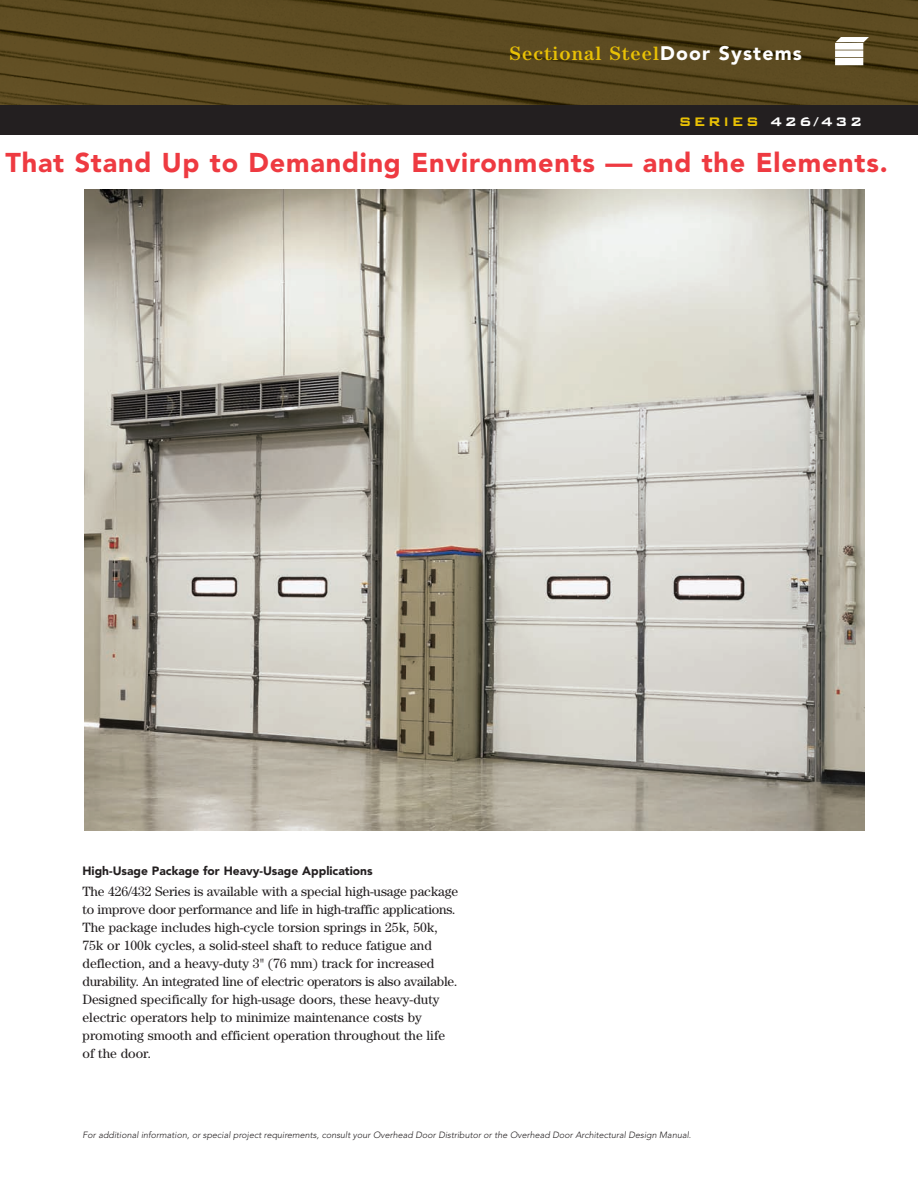
<style>
.page{position:relative;width:918px;height:1188px;background:#fff}
.page>*{position:absolute;margin:0;border:0;box-sizing:border-box;transform-origin:0 0}
.t1{font:900 27px "Avenir";letter-spacing:.03em;color:#ee3a41}
.t2{font:700 19.5px "OHD Century";letter-spacing:.055em;color:#e9c105}
.t3{font:800 16.5px "Bank Gothic BT";letter-spacing:.115em;color:#fff}
.t4{font:13.5px/18px "OHD Century";color:#231f20}
.t5{font:900 12px "Avenir";color:#231f20}
.t6{font:300 9px "Avenir";color:#231f20}
.s1{font-family:"Avenir";font-weight:900;color:#fff}
.s2{color:#e9c105}
</style>
<div class="page">
<img style="left:0;top:0;width:918px;height:106px">
<div style="left:0;top:106px;width:918px;height:29px;background:#231f20"></div>
<img style="left:84px;top:189px;width:781px;height:641px">
<svg style="left:835px;top:37px;width:34px;height:28px"></svg>
<h2 class="t2" style="left:509px;top:46px;width:294px">Sectional Steel<span class="s1">Door Systems</span></h2>
<p class="t3" style="left:678px;top:110px;width:186px"><span class="s2">SERIES</span> 426/432</p>
<h1 class="t1" style="left:5px;top:151px;width:884px">That Stand Up to Demanding Environments — and the Elements.</h1>
<p class="t5" style="left:82px;top:866px;width:292px">High-Usage Package for Heavy-Usage Applications</p>
<p class="t4" style="left:82px;top:883px;width:377px">The 426/432 Series is available with a special high-usage package to improve door performance and life in high-traffic applications.<br>The package includes high-cycle torsion springs in 25k, 50k, 75k or 100k cycles, a solid-steel shaft to reduce fatigue and deflection, and a heavy-duty 3" (76 mm) track for increased durability. An integrated line of electric operators is also available.<br>Designed specifically for high-usage doors, these heavy-duty electric operators help to minimize maintenance costs by promoting smooth and efficient operation throughout the life of the door.</p>
<p class="t6" style="left:82px;top:1131px;width:611px">For additional information, or special project requirements, consult your Overhead Door Distributor or the Overhead Door Architectural Design Manual.</p>
</div>
